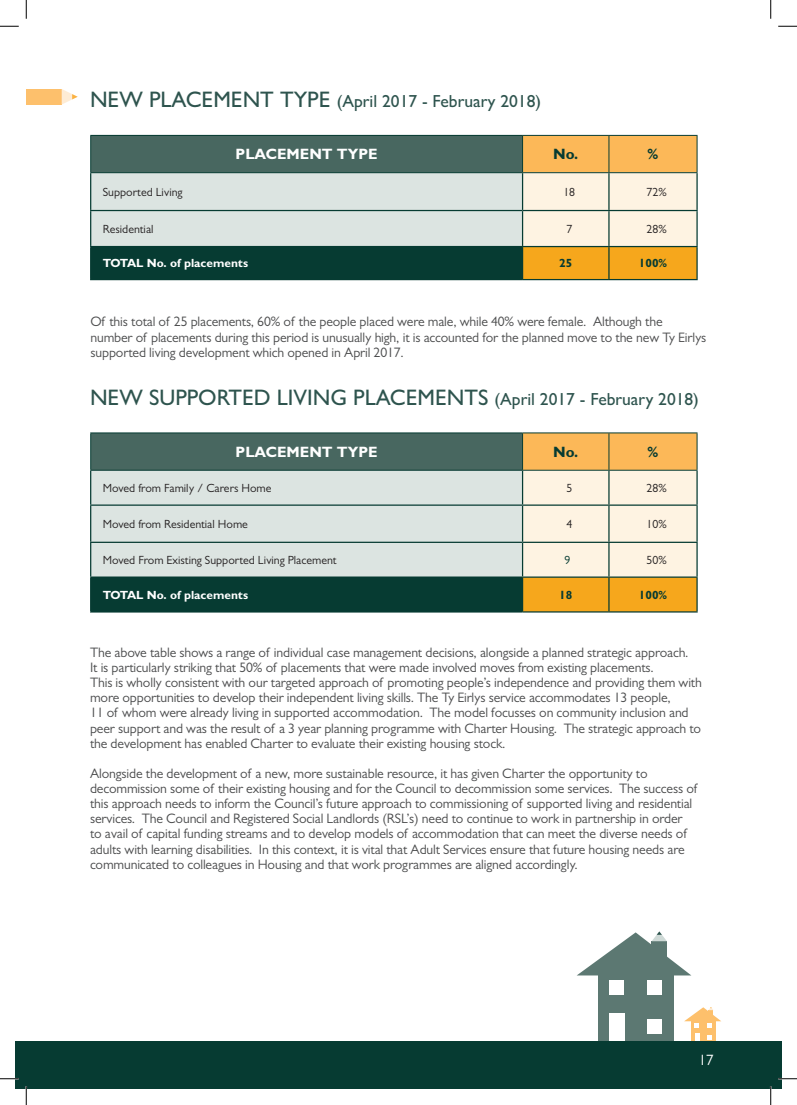
<style>
.page{position:relative;width:797px;height:1105px;background:#fff}
.page>*{position:absolute;margin:0;border:0;box-sizing:border-box;transform-origin:0 0}
.t1{font:500 22.5px "Gill Sans MT Pro";color:#2e544e}
.t2{font:500 17.5px "Gill Sans MT Pro";color:#2e544e}
.t3{font:700 15px "Gill Sans MT Pro";color:#fff}
.t4{font:700 15px "Gill Sans MT Pro";color:#063b32}
.t5{font:15px "Gill Sans MT Pro";color:#fff}
.t6{font:13.75px/15.1px "Gill Sans MT Pro";letter-spacing:-.01em;color:#4b4c4d}
.t7{font:11.88px "Gill Sans MT Pro";color:#231f20}
.t8{font:700 11.88px "Gill Sans MT Pro";color:#fff}
.t9{font:700 11.88px "Gill Sans MT Pro";color:#063b32}
.t10{font:11.88px "Gill Sans MT Pro";color:#063b32}
.s1{font-size:22.5px}
.s2{font-size:17.5px}
</style>
<div class="page">
<div style="left:598px;top:968px;width:75px;height:74px;background:#5c7872"></div>
<div style="left:609px;top:1013px;width:15px;height:30px;background:#fff"></div>
<div style="left:609px;top:980px;width:14px;height:15px;background:#fff"></div>
<div style="left:647px;top:980px;width:14px;height:15px;background:#fff"></div>
<div style="left:647px;top:1019px;width:14px;height:15px;background:#fff"></div>
<svg style="left:577px;top:931px;width:114px;height:44px"></svg>
<div style="left:691px;top:1019px;width:24px;height:24px;background:#fdc06c"></div>
<div style="left:694px;top:1033px;width:5px;height:10px;background:#fff"></div>
<svg style="left:707px;top:1035px;width:4px;height:5px"></svg>
<svg style="left:684px;top:1007px;width:37px;height:20px"></svg>
<div style="left:16px;top:1041px;width:765px;height:48px;background:#063b32"></div>
<svg style="left:91px;top:136px;width:605px;height:143px;background:#a4ab94"></svg>
<hr style="left:90px;top:135px;width:432px;height:1px;background:#063b32">
<hr style="left:90px;top:136px;width:1px;height:36px;background:#063b32">
<hr style="left:90px;top:172px;width:432px;height:1px;background:#063b32">
<hr style="left:522px;top:135px;width:87px;height:1px;background:#063b32">
<hr style="left:522px;top:136px;width:1px;height:36px;background:#063b32">
<hr style="left:609px;top:135px;width:88px;height:1px;background:#063b32">
<hr style="left:608px;top:136px;width:1px;height:36px;background:#063b32">
<hr style="left:696px;top:136px;width:1px;height:36px;background:#063b32">
<hr style="left:522px;top:172px;width:87px;height:1px;background:#063b32">
<hr style="left:609px;top:172px;width:88px;height:1px;background:#063b32">
<hr style="left:90px;top:173px;width:1px;height:37px;background:#063b32">
<hr style="left:522px;top:173px;width:1px;height:37px;background:#063b32">
<hr style="left:608px;top:173px;width:1px;height:37px;background:#063b32">
<hr style="left:696px;top:173px;width:1px;height:37px;background:#063b32">
<hr style="left:90px;top:210px;width:432px;height:1px;background:#063b32">
<hr style="left:90px;top:211px;width:1px;height:35px;background:#063b32">
<hr style="left:522px;top:210px;width:87px;height:1px;background:#063b32">
<hr style="left:522px;top:211px;width:1px;height:35px;background:#063b32">
<hr style="left:609px;top:210px;width:88px;height:1px;background:#063b32">
<hr style="left:608px;top:211px;width:1px;height:35px;background:#063b32">
<hr style="left:696px;top:211px;width:1px;height:35px;background:#063b32">
<hr style="left:522px;top:247px;width:1px;height:32px;background:#063b32">
<hr style="left:608px;top:247px;width:1px;height:32px;background:#063b32">
<hr style="left:90px;top:246px;width:432px;height:1px;background:#063b32">
<hr style="left:90px;top:247px;width:1px;height:32px;background:#063b32">
<hr style="left:522px;top:246px;width:87px;height:1px;background:#063b32">
<hr style="left:609px;top:246px;width:88px;height:1px;background:#063b32">
<hr style="left:696px;top:247px;width:1px;height:32px;background:#063b32">
<hr style="left:90px;top:279px;width:432px;height:1px;background:#063b32">
<hr style="left:522px;top:279px;width:87px;height:1px;background:#063b32">
<hr style="left:609px;top:279px;width:88px;height:1px;background:#063b32">
<div style="left:91px;top:433px;width:431px;height:37px;background:#486760"></div>
<div style="left:91px;top:471px;width:431px;height:105px;background:#dce4e1"></div>
<div style="left:91px;top:577px;width:431px;height:35px;background:#063b32"></div>
<svg style="left:523px;top:433px;width:173px;height:178px;background:#f9d69d"></svg>
<hr style="left:90px;top:432px;width:432px;height:1px;background:#063b32">
<hr style="left:90px;top:433px;width:1px;height:37px;background:#063b32">
<hr style="left:90px;top:470px;width:432px;height:1px;background:#063b32">
<hr style="left:522px;top:432px;width:87px;height:1px;background:#063b32">
<hr style="left:522px;top:433px;width:1px;height:37px;background:#063b32">
<hr style="left:609px;top:432px;width:88px;height:1px;background:#063b32">
<hr style="left:608px;top:433px;width:1px;height:37px;background:#063b32">
<hr style="left:696px;top:433px;width:1px;height:37px;background:#063b32">
<hr style="left:522px;top:470px;width:87px;height:1px;background:#063b32">
<hr style="left:609px;top:470px;width:88px;height:1px;background:#063b32">
<hr style="left:90px;top:471px;width:1px;height:33px;background:#063b32">
<hr style="left:522px;top:471px;width:1px;height:33px;background:#063b32">
<hr style="left:608px;top:471px;width:1px;height:33px;background:#063b32">
<hr style="left:696px;top:471px;width:1px;height:33px;background:#063b32">
<hr style="left:90px;top:504px;width:432px;height:2px;background:#063b32">
<hr style="left:90px;top:506px;width:1px;height:36px;background:#063b32">
<hr style="left:522px;top:504px;width:87px;height:2px;background:#063b32">
<hr style="left:522px;top:506px;width:1px;height:36px;background:#063b32">
<hr style="left:609px;top:504px;width:88px;height:2px;background:#063b32">
<hr style="left:608px;top:506px;width:1px;height:36px;background:#063b32">
<hr style="left:696px;top:506px;width:1px;height:36px;background:#063b32">
<hr style="left:522px;top:543px;width:1px;height:33px;background:#063b32">
<hr style="left:608px;top:543px;width:1px;height:33px;background:#063b32">
<hr style="left:522px;top:578px;width:1px;height:33px;background:#063b32">
<hr style="left:608px;top:578px;width:1px;height:33px;background:#063b32">
<hr style="left:90px;top:542px;width:432px;height:1px;background:#063b32">
<hr style="left:90px;top:543px;width:1px;height:33px;background:#063b32">
<hr style="left:522px;top:542px;width:87px;height:1px;background:#063b32">
<hr style="left:609px;top:542px;width:88px;height:1px;background:#063b32">
<hr style="left:696px;top:543px;width:1px;height:33px;background:#063b32">
<hr style="left:90px;top:576px;width:432px;height:2px;background:#063b32">
<hr style="left:90px;top:578px;width:1px;height:33px;background:#063b32">
<hr style="left:522px;top:576px;width:87px;height:2px;background:#063b32">
<hr style="left:609px;top:576px;width:88px;height:2px;background:#063b32">
<hr style="left:696px;top:578px;width:1px;height:33px;background:#063b32">
<hr style="left:90px;top:611px;width:432px;height:1px;background:#063b32">
<hr style="left:522px;top:611px;width:87px;height:1px;background:#063b32">
<hr style="left:609px;top:611px;width:88px;height:1px;background:#063b32">
<div style="left:26px;top:89px;width:36px;height:16px;background:#fdc06c"></div>
<svg style="left:62px;top:89px;width:16px;height:15px"></svg>
<svg style="left:0;top:25px;width:19px;height:2px"></svg>
<svg style="left:778px;top:25px;width:19px;height:2px"></svg>
<svg style="left:0;top:1078px;width:19px;height:1px"></svg>
<svg style="left:778px;top:1078px;width:19px;height:1px"></svg>
<svg style="left:25px;top:0;width:2px;height:19px"></svg>
<svg style="left:25px;top:1086px;width:2px;height:19px"></svg>
<svg style="left:770px;top:0;width:1px;height:19px"></svg>
<svg style="left:770px;top:1086px;width:1px;height:19px"></svg>
<p class="t2" style="left:90px;top:91px;width:452px"><span class="s1">NEW PLACEMENT TYPE</span> (April 2017 - February 2018)</p>
<p class="t3" style="left:236px;top:145px;width:143px">PLACEMENT TYPE</p>
<p class="t4" style="left:553px;top:145px;width:27px">No.</p>
<p class="t4" style="left:647px;top:145px;width:12px">%</p>
<p class="t7" style="left:103px;top:185px;width:81px">Supported Living</p>
<p class="t7" style="left:563px;top:185px;width:13px">18</p>
<p class="t7" style="left:646px;top:185px;width:22px">72%</p>
<p class="t7" style="left:103px;top:222px;width:52px">Residential</p>
<p class="t7" style="left:566px;top:222px;width:7px">7</p>
<p class="t7" style="left:646px;top:222px;width:22px">28%</p>
<p class="t8" style="left:103px;top:256px;width:147px">TOTAL No. of placements</p>
<p class="t9" style="left:559px;top:256px;width:15px">25</p>
<p class="t9" style="left:639px;top:256px;width:30px">100%</p>
<p class="t6" style="left:90px;top:314px;width:617px">Of this total of 25 placements, 60% of the people placed were male, while 40% were female. Although the number of placements during this period is unusually high, it is accounted for the planned move to the new Ty Eirlys supported living development which opened in April 2017.</p>
<h1 class="t1" style="left:90px;top:384px;width:610px">NEW SUPPORTED LIVING PLACEMENTS <span class="s2">(April 2017 - February 2018)</span></h1>
<p class="t3" style="left:236px;top:442px;width:143px">PLACEMENT TYPE</p>
<p class="t4" style="left:553px;top:442px;width:27px">No.</p>
<p class="t4" style="left:647px;top:442px;width:12px">%</p>
<p class="t7" style="left:103px;top:481px;width:170px">Moved from Family / Carers Home</p>
<p class="t7" style="left:566px;top:481px;width:7px">5</p>
<p class="t7" style="left:646px;top:481px;width:22px">28%</p>
<p class="t7" style="left:103px;top:517px;width:147px">Moved from Residential Home</p>
<p class="t7" style="left:566px;top:517px;width:7px">4</p>
<p class="t7" style="left:646px;top:517px;width:22px">10%</p>
<p class="t7" style="left:103px;top:553px;width:235px">Moved From Existing Supported Living Placement</p>
<p class="t10" style="left:564px;top:553px;width:7px">9</p>
<p class="t7" style="left:646px;top:553px;width:22px">50%</p>
<p class="t8" style="left:103px;top:587px;width:147px">TOTAL No. of placements</p>
<p class="t9" style="left:559px;top:587px;width:15px">18</p>
<p class="t9" style="left:639px;top:587px;width:30px">100%</p>
<p class="t6" style="left:90px;top:645px;width:613px">The above table shows a range of individual case management decisions, alongside a planned strategic approach.<br>It is particularly striking that 50% of placements that were made involved moves from existing placements.<br>This is wholly consistent with our targeted approach of promoting people’s independence and providing them with more opportunities to develop their independent living skills. The Ty Eirlys service accommodates 13 people,<br>11 of whom were already living in supported accommodation. The model focusses on community inclusion and peer support and was the result of a 3 year planning programme with Charter Housing. The strategic approach to the development has enabled Charter to evaluate their existing housing stock.</p>
<p class="t6" style="left:90px;top:766px;width:608px">Alongside the development of a new, more sustainable resource, it has given Charter the opportunity to decommission some of their existing housing and for the Council to decommission some services. The success of this approach needs to inform the Council’s future approach to commissioning of supported living and residential services. The Council and Registered Social Landlords (RSL’s) need to continue to work in partnership in order to avail of capital funding streams and to develop models of accommodation that can meet the diverse needs of adults with learning disabilities. In this context, it is vital that Adult Services ensure that future housing needs are communicated to colleagues in Housing and that work programmes are aligned accordingly.</p>
<p class="t5" style="left:698px;top:1051px;width:16px">17</p>
</div>
